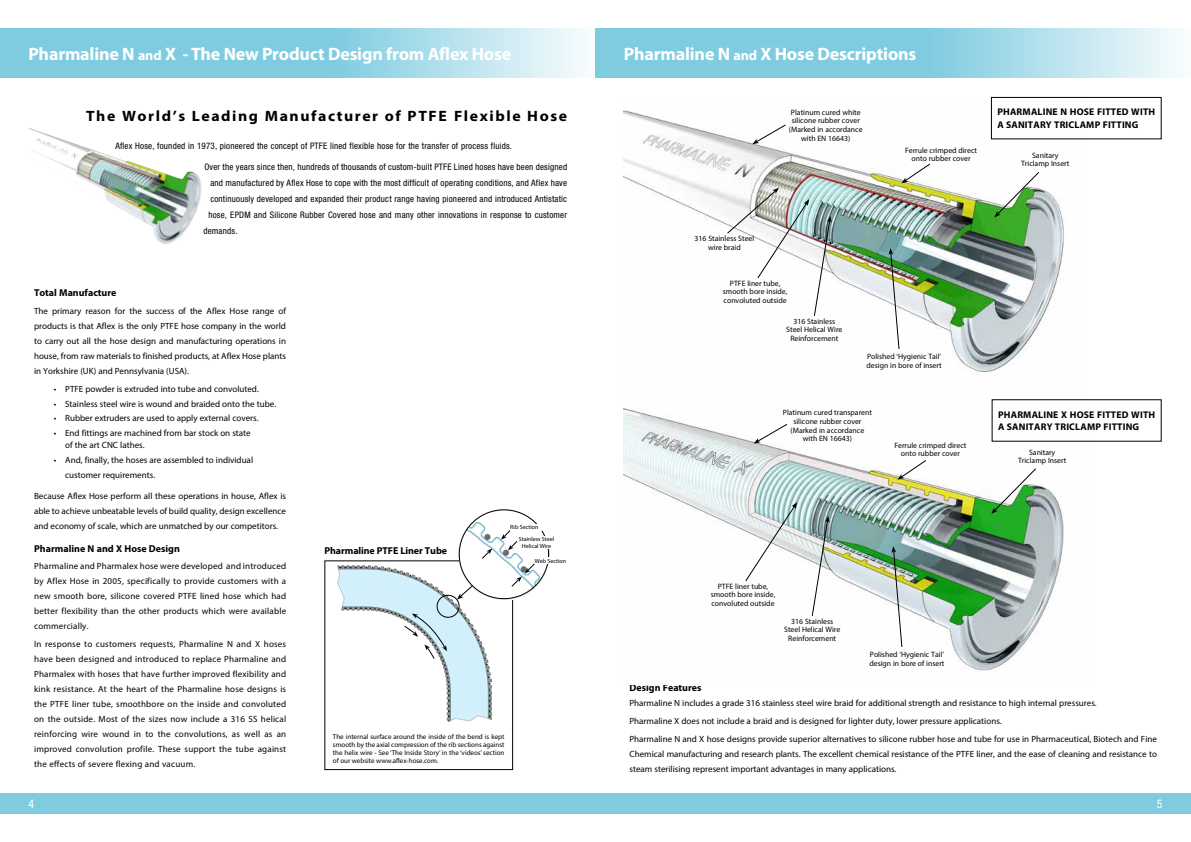
<style>
.page{position:relative;width:1191px;height:842px;background:#fff}
.page>*{position:absolute;margin:0;border:0;box-sizing:border-box;transform-origin:0 0}
.t1{font:700 18px "Myriad Pro";letter-spacing:-.01em;color:#fff}
.t2{font:700 15px "Myriad Pro";letter-spacing:.1em;color:#000;scale:1.05 1}
.t3{font:condensed 12px "Helvetica Neue LT Std";color:#fff}
.t4{font:700 10px "Myriad Pro";color:#000}
.t5{font:700 9.7px/12.6px "Myriad Pro";letter-spacing:.02em;color:#000}
.t6{font:9px/15px "Myriad Pro";color:#000;text-align:justify}
.t7{font:condensed 9px "Helvetica Neue LT Std";letter-spacing:.02em;color:#000}
.t8{font:7.8px/8.7px "Myriad Pro";color:#000;text-align:center}
.t9{font:7px/8px "Myriad Pro";color:#000;text-align:justify}
.t10{font:6px/7.2px "Myriad Pro";color:#000;text-align:center}
.s1{font-size:14px}
</style>
<div class="page">
<svg style="left:0;top:28px;width:585px;height:50px;background:#98d5e6"></svg>
<div style="left:0;top:793px;width:595px;height:21px;background:#7fcce1"></div>
<svg style="left:595px;top:28px;width:585px;height:50px;background:#98d5e6"></svg>
<div style="left:595px;top:793px;width:596px;height:21px;background:#7fcce1"></div>
<img style="left:30px;top:129px;width:21px;height:8px">
<img style="left:337px;top:565px;width:155px;height:157px">
<div style="left:324px;top:560px;width:189px;height:210px;border:1px solid #000"></div>
<div style="left:437px;top:595px;width:22px;height:23px;border:1px solid #000;border-radius:50%"></div>
<img style="left:459px;top:509px;width:90px;height:90px">
<svg style="left:482px;top:548px;width:10px;height:11px"></svg>
<svg style="left:511px;top:563px;width:24px;height:24px"></svg>
<svg style="left:501px;top:529px;width:17px;height:21px"></svg>
<div style="left:510px;top:524px;width:32px;height:6px;background:#fff"></div>
<div style="left:535px;top:557px;width:32px;height:6px;background:#fff"></div>
<div style="left:517px;top:536px;width:39px;height:12px;background:#fff"></div>
<svg style="left:457px;top:585px;width:16px;height:15px"></svg>
<img style="left:624px;top:99px;width:457px;height:276px">
<svg style="left:901px;top:163px;width:29px;height:20px"></svg>
<svg style="left:994px;top:171px;width:45px;height:46px"></svg>
<svg style="left:726px;top:188px;width:105px;height:129px"></svg>
<svg style="left:888px;top:248px;width:11px;height:102px"></svg>
<svg style="left:752px;top:124px;width:34px;height:20px"></svg>
<div style="left:991px;top:97px;width:170px;height:42px;border:1px solid #000"></div>
<svg style="left:404px;top:613px;width:43px;height:46px"></svg>
<img style="left:624px;top:408px;width:465px;height:263px">
<svg style="left:745px;top:502px;width:52px;height:80px"></svg>
<svg style="left:811px;top:516px;width:18px;height:101px"></svg>
<svg style="left:897px;top:460px;width:29px;height:20px"></svg>
<svg style="left:991px;top:468px;width:45px;height:46px"></svg>
<svg style="left:753px;top:423px;width:35px;height:21px"></svg>
<svg style="left:891px;top:546px;width:11px;height:102px"></svg>
<h1 class="t1" style="left:28px;top:42px;width:484px">Pharmaline N <span class="s1">and</span> X - The New Product Design from Aflex Hose</h1>
<h2 class="t2" style="left:86px;top:107px;width:460px">The World’s Leading Manufacturer of PTFE Flexible Hose</h2>
<p class="t7" style="left:115px;top:140px;width:398px">Aflex Hose, founded in 1973, pioneered the concept of PTFE lined flexible hose for the transfer of process fluids.</p>
<p class="t7" style="left:204px;top:162px;width:364px">Over the years since then, hundreds of thousands of custom-built PTFE Lined hoses have been designed</p>
<p class="t7" style="left:210px;top:178px;width:358px">and manufactured by Aflex Hose to cope with the most difficult of operating conditions, and Aflex have</p>
<p class="t7" style="left:210px;top:194px;width:358px">continuously developed and expanded their product range having pioneered and introduced Antistatic</p>
<p class="t7" style="left:208px;top:210px;width:360px">hose, EPDM and Silicone Rubber Covered hose and many other innovations in response to customer</p>
<p class="t7" style="left:203px;top:226px;width:36px">demands.</p>
<p class="t4" style="left:34px;top:286px;width:84px">Total Manufacture</p>
<p class="t6" style="left:34px;top:303px;width:253px">The primary reason for the success of the Aflex Hose range of products is that Aflex is the only PTFE hose company in the world to carry out all the hose design and manufacturing operations in house, from raw materials to finished products, at Aflex Hose plants in Yorkshire (UK) and Pennsylvania (USA).</p>
<p class="t6" style="left:54px;top:381px;width:206px">• PTFE powder is extruded into tube and convoluted.</p>
<p class="t6" style="left:54px;top:396px;width:224px">• Stainless steel wire is wound and braided onto the tube.</p>
<p class="t6" style="left:54px;top:411px;width:206px">• Rubber extruders are used to apply external covers.</p>
<p class="t6" style="left:65px;top:427px;width:187px;line-height:12px;text-indent:-11px">• End fittings are machined from bar stock on state of the art CNC lathes.</p>
<p class="t6" style="left:65px;top:452px;width:189px;text-indent:-11px">• And, finally, the hoses are assembled to individual customer requirements.</p>
<p class="t6" style="left:34px;top:488px;width:253px">Because Aflex Hose perform all these operations in house, Aflex is able to achieve unbeatable levels of build quality, design excellence and economy of scale, which are unmatched by our competitors.</p>
<p class="t4" style="left:34px;top:542px;width:147px">Pharmaline N and X Hose Design</p>
<p class="t6" style="left:34px;top:559px;width:253px">Pharmaline and Pharmalex hose were developed and introduced by Aflex Hose in 2005, specifically to provide customers with a new smooth bore, silicone covered PTFE lined hose which had better flexibility than the other products which were available commercially.</p>
<p class="t6" style="left:34px;top:637px;width:253px">In response to customers requests, Pharmaline N and X hoses have been designed and introduced to replace Pharmaline and Pharmalex with hoses that have further improved flexibility and kink resistance. At the heart of the Pharmaline hose designs is the PTFE liner tube, smoothbore on the inside and convoluted on the outside. Most of the sizes now include a 316 SS helical reinforcing wire wound in to the convolutions, as well as an improved convolution profile. These support the tube against the effects of severe flexing and vacuum.</p>
<h3 class="t3" style="left:28px;top:796px;width:7px">4</h3>
<p class="t4" style="left:324px;top:544px;width:124px">Pharmaline PTFE Liner Tube</p>
<p class="t10" style="left:510px;top:524px;width:30px">Rib Section</p>
<p class="t10" style="left:535px;top:557px;width:33px">Web Section</p>
<p class="t10" style="left:519px;top:535px;width:37px">Stainless Steel<br>Helical Wire</p>
<p class="t9" style="left:333px;top:732px;width:173px">The internal surface around the inside of the bend is kept smooth by the axial compression of the rib sections against the helix wire - See ‘The Inside Story’ in the ‘videos’ section of our website www.aflex-hose.com.</p>
<h1 class="t1" style="left:624px;top:42px;width:294px">Pharmaline N <span class="s1">and</span> X Hose Descriptions</h1>
<p class="t8" style="left:789px;top:108px;width:75px">Platinum cured white silicone rubber cover (Marked in accordance with EN 16643)</p>
<p class="t5" style="left:997px;top:106px;width:159px">PHARMALINE N HOSE FITTED WITH<br>A SANITARY TRICLAMP FITTING</p>
<p class="t8" style="left:905px;top:146px;width:74px;line-height:7.8px">Ferrule crimped direct onto rubber cover</p>
<p class="t8" style="left:1021px;top:152px;width:50px;line-height:7.8px">Sanitary<br>Triclamp Insert</p>
<p class="t8" style="left:694px;top:234px;width:61px">316 Stainless Steel wire braid</p>
<p class="t8" style="left:723px;top:279px;width:66px">PTFE liner tube, smooth bore inside, convoluted outside</p>
<p class="t8" style="left:786px;top:317px;width:58px">316 Stainless<br>Steel Helical Wire<br>Reinforcement</p>
<p class="t8" style="left:866px;top:352px;width:77px;text-align:left">Polished ‘Hygienic Tail’ design in bore of insert</p>
<p class="t8" style="left:783px;top:408px;width:91px">Platinum cured transparent silicone rubber cover (Marked in accordance with EN 16643)</p>
<p class="t5" style="left:998px;top:408px;width:159px">PHARMALINE X HOSE FITTED WITH<br>A SANITARY TRICLAMP FITTING</p>
<p class="t8" style="left:894px;top:442px;width:74px;line-height:7.8px">Ferrule crimped direct onto rubber cover</p>
<p class="t8" style="left:1018px;top:448px;width:50px;line-height:7.8px">Sanitary<br>Triclamp Insert</p>
<p class="t8" style="left:710px;top:582px;width:66px">PTFE liner tube, smooth bore inside, convoluted outside</p>
<p class="t8" style="left:784px;top:616px;width:58px">316 Stainless<br>Steel Helical Wire<br>Reinforcement</p>
<p class="t8" style="left:869px;top:650px;width:77px;text-align:left">Polished ‘Hygienic Tail’ design in bore of insert</p>
<p class="t4" style="left:629px;top:681px;width:73px">Design Features</p>
<p class="t6" style="left:629px;top:694px;width:529px;line-height:17.8px;text-align:left">Pharmaline N includes a grade 316 stainless steel wire braid for additional strength and resistance to high internal pressures.<br>Pharmaline X does not include a braid and is designed for lighter duty, lower pressure applications.<br>Pharmaline N and X hose designs provide superior alternatives to silicone rubber hose and tube for use in Pharmaceutical, Biotech and Fine</p>
<p class="t6" style="left:629px;top:746px;width:529px">Chemical manufacturing and research plants. The excellent chemical resistance of the PTFE liner, and the ease of cleaning and resistance to steam sterilising represent important advantages in many applications.</p>
<h3 class="t3" style="left:1156px;top:796px;width:7px">5</h3>
</div>
